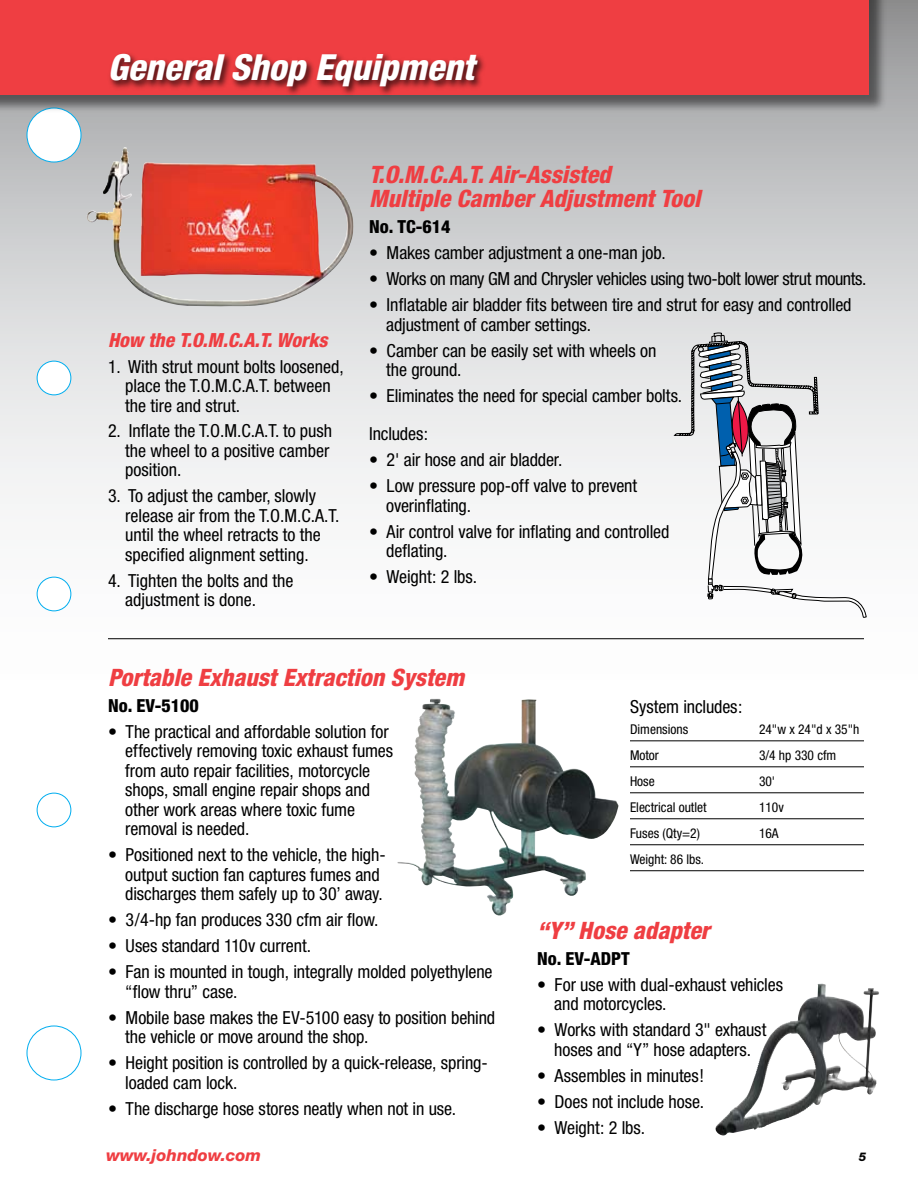
<style>
.page{position:relative;width:918px;height:1188px;background:#fff}
.page>*{position:absolute;margin:0;border:0;box-sizing:border-box;transform-origin:0 0}
.t1{font:italic 800 condensed 36px "Helvetica Neue";color:#fff}
.t2{font:italic 800 condensed 24px/24px "Helvetica Neue";color:#ef3e42}
.t3{font:italic 800 condensed 19.5px "Helvetica Neue";color:#ef3e42}
.t4{font:condensed 18px/19.5px "Helvetica Neue";letter-spacing:-.005em;color:#000}
.t5{font:condensed 18px "Helvetica Neue";letter-spacing:-.025em;color:#000}
.t6{font:800 condensed 18px "Helvetica Neue";color:#000}
.t7{font:italic 800 16.5px "Helvetica Neue";color:#ef3e42}
.t8{font:condensed 13.5px "Helvetica Neue";color:#000}
.t9{font:italic 800 12px "Helvetica Neue";color:#000}
</style>
<div class="page">
<div style="left:0;top:0;width:918px;height:733px;background:linear-gradient(to bottom,#a4a5a7,#fff)"></div>
<div style="left:27px;top:108px;width:54px;height:54px;background:#fff;border-radius:50%"></div>
<div style="left:27px;top:108px;width:54px;height:54px;border:1px solid #00adef;border-radius:50%"></div>
<div style="left:27px;top:1026px;width:54px;height:54px;border:1px solid #00adef;border-radius:50%"></div>
<div style="left:37px;top:361px;width:34px;height:34px;background:#fff;border-radius:50%"></div>
<div style="left:37px;top:361px;width:34px;height:34px;border:1px solid #00adef;border-radius:50%"></div>
<div style="left:37px;top:577px;width:34px;height:34px;background:#fff;border-radius:50%"></div>
<div style="left:37px;top:577px;width:34px;height:34px;border:1px solid #00adef;border-radius:50%"></div>
<div style="left:37px;top:793px;width:34px;height:34px;border:1px solid #00adef;border-radius:50%"></div>
<div style="left:0;top:0;width:889px;height:115px;background:#000;opacity:.5"></div>
<div style="left:0;top:0;width:868px;height:94px;background:#ef3e42"></div>
<div style="left:107px;top:50px;width:381px;height:47px;background:#000;opacity:.75"></div>
<img style="left:83px;top:147px;width:277px;height:164px">
<svg style="left:674px;top:333px;width:193px;height:285px"></svg>
<hr style="left:630px;top:740px;width:234px;height:1px;background:#000">
<hr style="left:630px;top:766px;width:234px;height:1px;background:#000">
<hr style="left:630px;top:792px;width:234px;height:1px;background:#000">
<hr style="left:630px;top:818px;width:234px;height:1px;background:#000">
<hr style="left:630px;top:844px;width:234px;height:1px;background:#000">
<hr style="left:630px;top:870px;width:234px;height:1px;background:#000">
<img style="left:397px;top:699px;width:222px;height:217px">
<hr style="left:108px;top:638px;width:756px;height:1px;background:#000">
<img style="left:715px;top:984px;width:164px;height:152px">
<h1 class="t1" style="left:108px;top:45px;width:368px">General Shop Equipment</h1>
<p class="t3" style="left:108px;top:328px;width:221px">How the T.O.M.C.A.T. Works</p>
<p class="t4" style="left:125px;top:356px;width:220px;text-indent:-17px">1. With strut mount bolts loosened, place the T.O.M.C.A.T. between the tire and strut.</p>
<p class="t4" style="left:125px;top:421px;width:209px;text-indent:-17px">2. Inflate the T.O.M.C.A.T. to push the wheel to a positive camber position.</p>
<p class="t4" style="left:125px;top:486px;width:216px;text-indent:-17px">3. To adjust the camber, slowly release air from the T.O.M.C.A.T. until the wheel retracts to the specified alignment setting.</p>
<p class="t4" style="left:125px;top:571px;width:170px;text-indent:-17px">4. Tighten the bolts and the adjustment is done.</p>
<h2 class="t2" style="left:369px;top:162px;width:333px">T.O.M.C.A.T. Air-Assisted<br>Multiple Camber Adjustment Tool</h2>
<p class="t6" style="left:369px;top:216px;width:83px">No. TC-614</p>
<p class="t4" style="left:369px;top:243px;width:298px">• Makes camber adjustment a one-man job.</p>
<p class="t5" style="left:369px;top:268px;width:499px">• Works on many GM and Chrysler vehicles using two-bolt lower strut mounts.</p>
<p class="t4" style="left:386px;top:295px;width:467px;text-indent:-17px">• Inflatable air bladder fits between tire and strut for easy and controlled adjustment of camber settings.</p>
<p class="t4" style="left:386px;top:340px;width:272px;text-indent:-17px">• Camber can be easily set with wheels on the ground.</p>
<p class="t4" style="left:369px;top:377px;width:315px;line-height:38px">• Eliminates the need for special camber bolts.<br>Includes:</p>
<p class="t4" style="left:369px;top:450px;width:195px">• 2' air hose and air bladder.</p>
<p class="t4" style="left:386px;top:476px;width:252px;text-indent:-17px">• Low pressure pop-off valve to prevent overinflating.</p>
<p class="t4" style="left:386px;top:521px;width:285px;text-indent:-17px">• Air control valve for inflating and controlled deflating.</p>
<p class="t4" style="left:369px;top:567px;width:110px">• Weight: 2 lbs.</p>
<h2 class="t2" style="left:108px;top:665px;width:358px">Portable Exhaust Extraction System</h2>
<p class="t6" style="left:108px;top:694px;width:92px">No. EV-5100</p>
<p class="t4" style="left:125px;top:722px;width:269px;text-indent:-17px">• The practical and affordable solution for effectively removing toxic exhaust fumes from auto repair facilities, motorcycle shops, small engine repair shops and other work areas where toxic fume removal is needed.</p>
<p class="t4" style="left:125px;top:845px;width:262px;text-indent:-17px">• Positioned next to the vehicle, the high&shy;output suction fan captures fumes and discharges them safely up to 30’ away.</p>
<p class="t4" style="left:108px;top:910px;width:272px">• 3/4-hp fan produces 330 cfm air flow.</p>
<p class="t4" style="left:108px;top:936px;width:205px">• Uses standard 110v current.</p>
<p class="t4" style="left:125px;top:962px;width:369px;text-indent:-17px">• Fan is mounted in tough, integrally molded polyethylene “flow thru” case.</p>
<p class="t4" style="left:125px;top:1008px;width:372px;text-indent:-17px">• Mobile base makes the EV-5100 easy to position behind the vehicle or move around the shop.</p>
<p class="t4" style="left:125px;top:1053px;width:364px;text-indent:-17px">• Height position is controlled by a quick-release, spring&shy;loaded cam lock.</p>
<p class="t4" style="left:108px;top:1099px;width:350px">• The discharge hose stores neatly when not in use.</p>
<p class="t4" style="left:630px;top:696px;width:114px">System includes:</p>
<p class="t8" style="left:630px;top:721px;width:60px">Dimensions</p>
<p class="t8" style="left:759px;top:721px;width:102px">24"w x 24"d x 35"h</p>
<p class="t8" style="left:630px;top:747px;width:30px">Motor</p>
<p class="t8" style="left:759px;top:747px;width:79px">3/4 hp 330 cfm</p>
<p class="t8" style="left:630px;top:773px;width:26px">Hose</p>
<p class="t8" style="left:759px;top:773px;width:18px">30'</p>
<p class="t8" style="left:630px;top:799px;width:78px">Electrical outlet</p>
<p class="t8" style="left:759px;top:799px;width:26px">110v</p>
<p class="t8" style="left:630px;top:825px;width:72px">Fuses (Qty=2)</p>
<p class="t8" style="left:759px;top:825px;width:21px">16A</p>
<p class="t8" style="left:630px;top:851px;width:76px">Weight: 86 lbs.</p>
<h2 class="t2" style="left:537px;top:918px;width:174px">“Y” Hose adapter</h2>
<p class="t6" style="left:537px;top:947px;width:94px">No. EV-ADPT</p>
<p class="t4" style="left:554px;top:974px;width:230px;text-indent:-17px">• For use with dual-exhaust vehicles and motorcycles.</p>
<p class="t4" style="left:537px;top:1020px;width:231px;text-align:center">• Works with standard 3" exhaust hoses and “Y” hose adapters.</p>
<p class="t4" style="left:537px;top:1065px;width:169px">• Assembles in minutes!</p>
<p class="t4" style="left:537px;top:1091px;width:169px">• Does not include hose.</p>
<p class="t4" style="left:537px;top:1117px;width:110px">• Weight: 2 lbs.</p>
<p class="t7" style="left:106px;top:1146px;width:156px">www.johndow.com</p>
<p class="t9" style="left:859px;top:1150px;width:9px">5</p>
</div>
